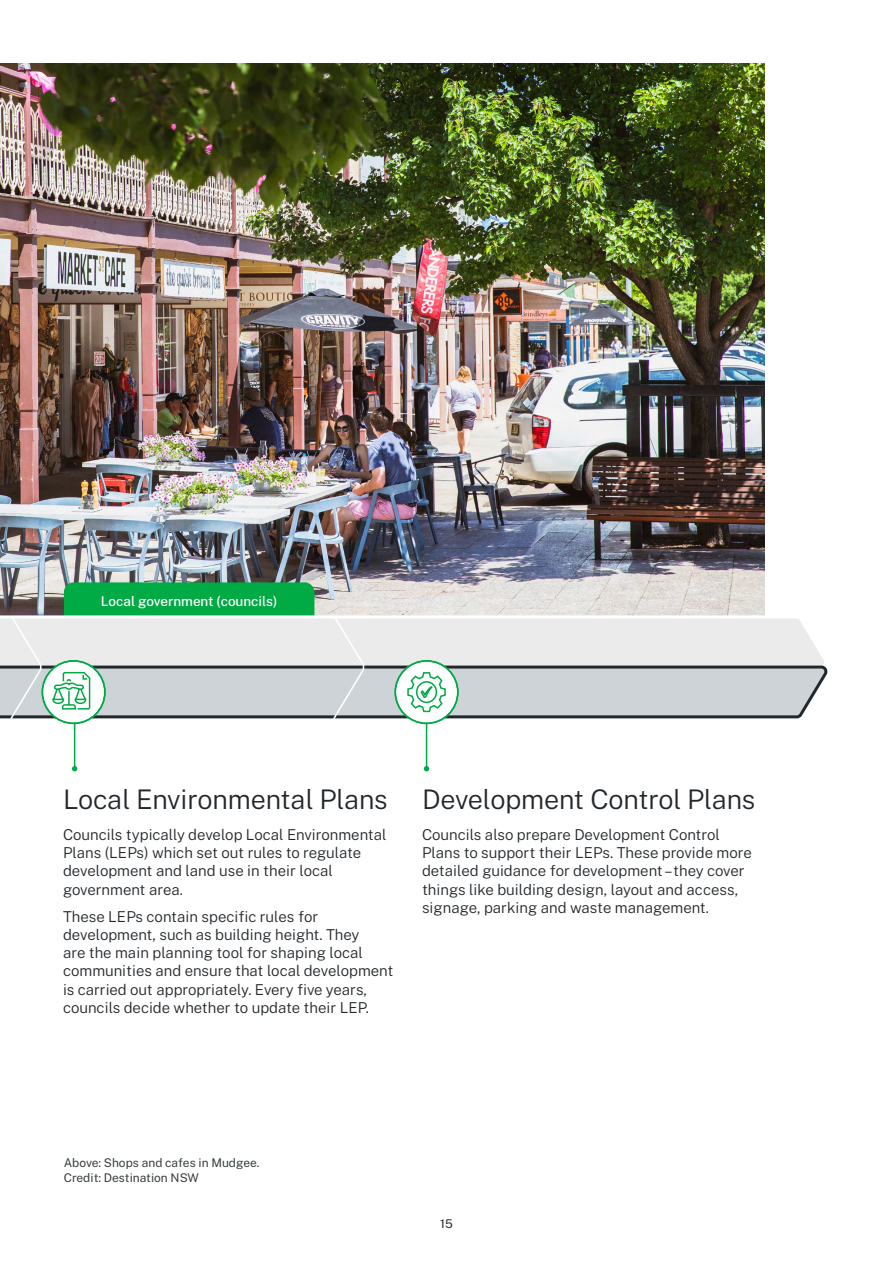
<style>
.page{position:relative;width:893px;height:1263px;background:#fff}
.page>*{position:absolute;margin:0;border:0;box-sizing:border-box;transform-origin:0 0}
.Heading_2__H2{font:300 27px "Public Sans";letter-spacing:-.005em;color:#22272b}
.Body{font:300 15px/18.3px "Public Sans";color:#22272b}
.t1{font:500 13.5px "Public Sans";color:#fff}
.t2{font:12px "Public Sans";color:#383d40}
.t3{font:12px "Public Sans";color:#22272b}
</style>
<div class="page">
<img style="left:0;top:64px;width:764px;height:475px">
<img style="left:0;top:539px;width:765px;height:50px">
<svg style="left:0;top:589px;width:828px;height:131px;background:#c6d3cd"></svg>
<svg style="left:332px;top:614px;width:33px;height:106px;background:#d5d8d9"></svg>
<svg style="left:9px;top:614px;width:33px;height:106px;background:#d3d6d7"></svg>
<div style="left:42px;top:661px;width:63px;height:62px;background:#fff;border-radius:50%"></div>
<div style="left:42px;top:660px;width:64px;height:64px;border:2px solid #00aa45;border-radius:50%"></div>
<svg style="left:52px;top:671px;width:39px;height:39px"></svg>
<hr style="left:74px;top:723px;width:1px;height:46px;background:#00aa45">
<svg style="left:72px;top:766px;width:5px;height:5px"></svg>
<div style="left:395px;top:661px;width:63px;height:62px;background:#fff;border-radius:50%"></div>
<div style="left:395px;top:660px;width:63px;height:64px;border:2px solid #00aa45;border-radius:50%"></div>
<svg style="left:407px;top:672px;width:39px;height:41px"></svg>
<hr style="left:426px;top:723px;width:1px;height:46px;background:#00aa45">
<svg style="left:424px;top:766px;width:5px;height:5px"></svg>
<p class="t1" style="left:101px;top:591px;width:178px">Local government (councils)</p>
<h2 class="Heading_2__H2" style="left:63px;top:779px;width:326px">Local Environmental Plans</h2>
<p class="Body" style="left:63px;top:824px;width:325px">Councils typically develop Local Environmental Plans (LEPs) which set out rules to regulate development and land use in their local government area.</p>
<p class="Body" style="left:63px;top:906px;width:332px">These LEPs contain specific rules for development, such as building height. They<br>are the main planning tool for shaping local communities and ensure that local development is carried out appropriately. Every five years, councils decide whether to update their LEP.</p>
<h2 class="Heading_2__H2" style="left:422px;top:779px;width:335px">Development Control Plans</h2>
<p class="Body" style="left:422px;top:824px;width:331px">Councils also prepare Development Control Plans to support their LEPs. These provide more detailed guidance for development – they cover things like building design, layout and access, signage, parking and waste management.</p>
<p class="t2" style="left:64px;top:1154px;width:197px">Above: Shops and cafes in Mudgee.</p>
<p class="t2" style="left:64px;top:1169px;width:137px">Credit: Destination NSW</p>
<p class="t3" style="left:440px;top:1214px;width:14px">15</p>
</div>
